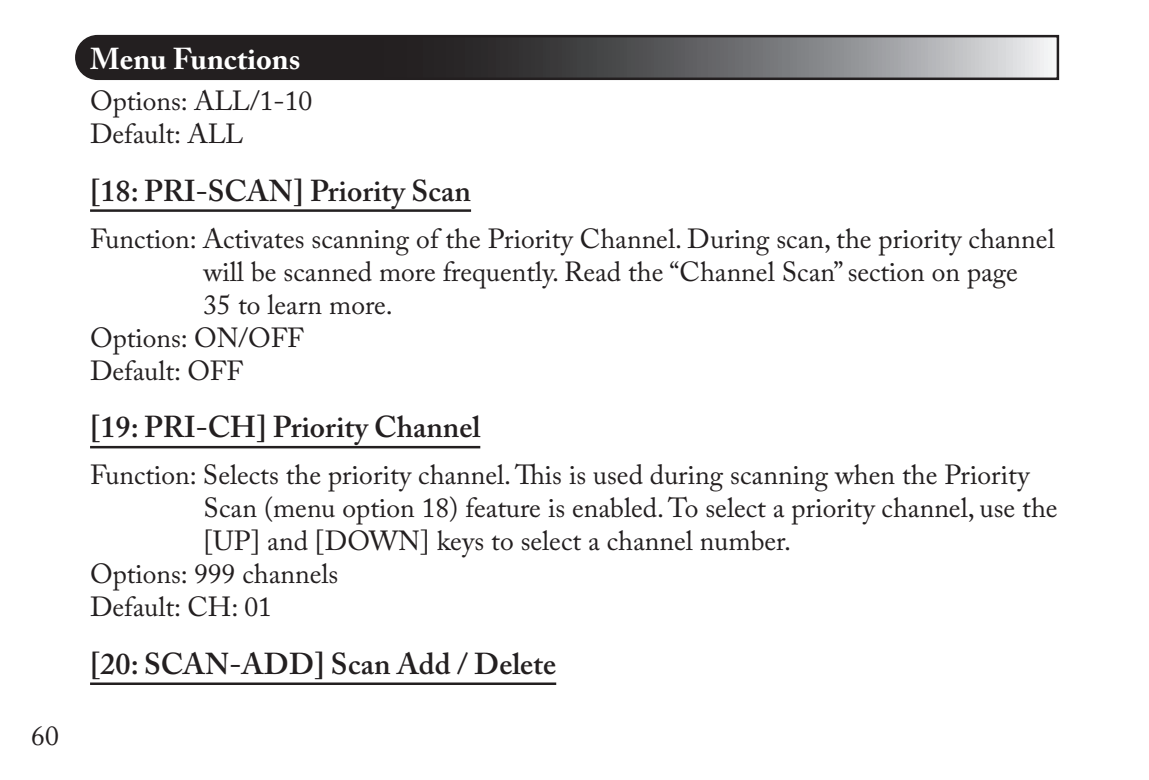
<style>
.page{position:relative;width:1149px;height:780px;background:#fff}
.page>*{position:absolute;margin:0;border:0;box-sizing:border-box;transform-origin:0 0}
.Menu_Item_Header{font:600 30px "Adobe Caslon Pro";color:#231f20}
.t1{font:700 30px "Adobe Caslon Pro";color:#fff}
.Menu_Description{font:27.5px/33px "Adobe Caslon Pro";color:#231f20}
</style>
<div class="page">
<svg style="left:75px;top:34px;width:985px;height:47px;background:#5a595a"></svg>
<hr style="left:90px;top:209px;width:381px;height:3px;background:#231f20">
<hr style="left:90px;top:446px;width:390px;height:2px;background:#231f20">
<hr style="left:90px;top:682px;width:466px;height:3px;background:#231f20">
<p class="Menu_Description" style="left:31px;top:719px;width:29px">60</p>
<p class="t1" style="left:90px;top:41px;width:212px">Menu Functions</p>
<p class="Menu_Description" style="left:90px;top:84px;width:223px">Options: ALL/1-10</p>
<p class="Menu_Description" style="left:90px;top:117px;width:155px">Default: ALL</p>
<p class="Menu_Item_Header" style="left:90px;top:173px;width:382px">[18: PRI-SCAN] Priority Scan</p>
<p class="Menu_Description" style="left:203px;top:222px;width:852px;text-indent:-113px">Function: Activates scanning of the Priority Channel. During scan, the priority channel will be scanned more frequently. Read the “Channel Scan” section on page<br>35 to learn more.</p>
<p class="Menu_Description" style="left:90px;top:321px;width:215px">Options: ON/OFF</p>
<p class="Menu_Description" style="left:90px;top:354px;width:154px">Default: OFF</p>
<p class="Menu_Item_Header" style="left:90px;top:409px;width:391px">[19: PRI-CH] Priority Channel</p>
<p class="Menu_Description" style="left:203px;top:458px;width:855px;text-indent:-113px">Function: Selects the priority channel. This is used during scanning when the Priority<br>Scan (menu option 18) feature is enabled. To select a priority channel, use the [UP] and [DOWN] keys to select a channel number.</p>
<p class="Menu_Description" style="left:90px;top:557px;width:249px">Options: 999 channels</p>
<p class="Menu_Description" style="left:90px;top:590px;width:183px">Default: CH: 01</p>
<p class="Menu_Item_Header" style="left:90px;top:645px;width:467px">[20: SCAN-ADD] Scan Add / Delete</p>
</div>
